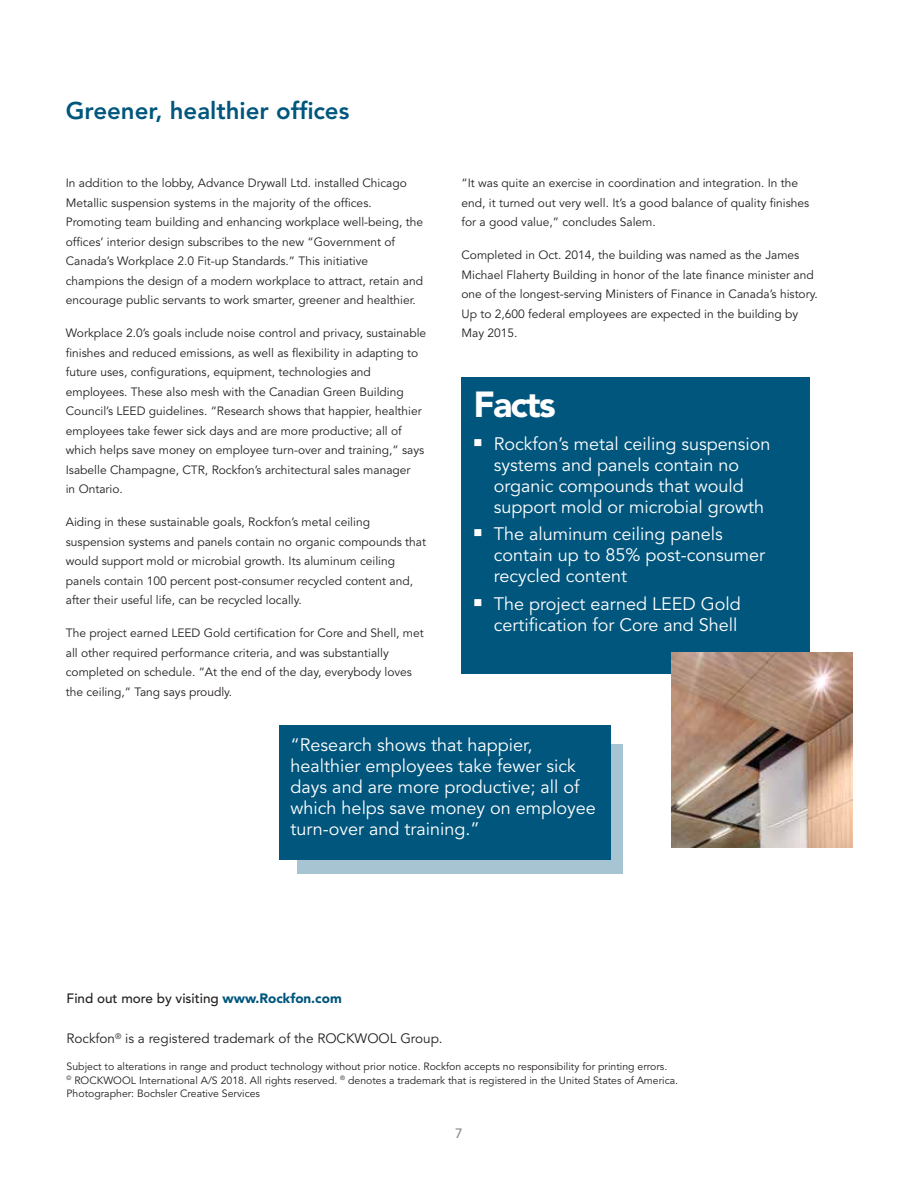
<style>
.page{position:relative;width:918px;height:1188px;background:#fff}
.page>*{position:absolute;margin:0;border:0;box-sizing:border-box;transform-origin:0 0}
.Callout_boxes_big_ti{font:900 36px "Avenir";letter-spacing:-.05em;color:#fff}
.Headlines{font:800 24px "Avenir";color:#00567d}
.New_Brand_Callout_12{font:18px/21px "Avenir";color:#fff}
.New_Brand_Back_Cover{font:13.5px "Avenir";color:#231f20}
.New_Brand_Intro_Copy{font:500 13.5px "Avenir";color:#231f20}
.t1{font:500 13.5px "Avenir";color:#8a8b8f}
.Body_Copy{font:12px/19.5px "Avenir";color:#231f20}
.New_Brand_Back_Cover-2{font:10.5px/13.5px "Avenir";color:#231f20}
.s1{font-weight:900;color:#00567d}
</style>
<div class="page">
<div style="left:462px;top:377px;width:348px;height:297px;background:#00567d"></div>
<div style="left:297px;top:744px;width:325px;height:130px;background:#a6c4d1"></div>
<div style="left:279px;top:725px;width:331px;height:135px;background:#00567d"></div>
<img style="left:672px;top:652px;width:180px;height:195px">
<p class="Headlines" style="left:66px;top:96px;width:285px">Greener, healthier offices</p>
<p class="Body_Copy" style="left:66px;top:174px;width:359px">In addition to the lobby, Advance Drywall Ltd. installed Chicago Metallic suspension systems in the majority of the offices.<br>Promoting team building and enhancing workplace well-being, the offices’ interior design subscribes to the new “Government of Canada’s Workplace 2.0 Fit-up Standards.” This initiative champions the design of a modern workplace to attract, retain and encourage public servants to work smarter, greener and healthier.</p>
<p class="Body_Copy" style="left:66px;top:324px;width:362px">Workplace 2.0’s goals include noise control and privacy, sustainable finishes and reduced emissions, as well as flexibility in adapting to future uses, configurations, equipment, technologies and employees. These also mesh with the Canadian Green Building Council’s LEED guidelines. “Research shows that happier, healthier employees take fewer sick days and are more productive; all of which helps save money on employee turn-over and training,” says Isabelle Champagne, CTR, Rockfon’s architectural sales manager<br>in Ontario.</p>
<p class="Body_Copy" style="left:66px;top:513px;width:362px">Aiding in these sustainable goals, Rockfon’s metal ceiling suspension systems and panels contain no organic compounds that would support mold or microbial growth. Its aluminum ceiling panels contain 100 percent post-consumer recycled content and, after their useful life, can be recycled locally.</p>
<p class="Body_Copy" style="left:66px;top:624px;width:359px">The project earned LEED Gold certification for Core and Shell, met all other required performance criteria, and was substantially completed on schedule. “At the end of the day, everybody loves the ceiling,” Tang says proudly.</p>
<p class="Body_Copy" style="left:462px;top:174px;width:349px">“It was quite an exercise in coordination and integration. In the end, it turned out very well. It’s a good balance of quality finishes for a good value,” concludes Salem.</p>
<p class="Body_Copy" style="left:462px;top:246px;width:358px">Completed in Oct. 2014, the building was named as the James Michael Flaherty Building in honor of the late finance minister and one of the longest-serving Ministers of Finance in Canada’s history.<br>Up to 2,600 federal employees are expected in the building by May 2015.</p>
<p class="Callout_boxes_big_ti" style="left:474px;top:382px;width:84px">Facts</p>
<p class="New_Brand_Callout_12" style="left:494px;top:433px;width:278px;text-indent:-20px">■ Rockfon’s metal ceiling suspension systems and panels contain no organic compounds that would support mold or microbial growth</p>
<p class="New_Brand_Callout_12" style="left:494px;top:524px;width:273px;text-indent:-20px">■ The aluminum ceiling panels contain up to 85% post-consumer recycled content</p>
<p class="New_Brand_Callout_12" style="left:474px;top:594px;width:269px;text-align:right">■ The project earned LEED Gold certification for Core and Shell</p>
<p class="New_Brand_Callout_12" style="left:291px;top:734px;width:307px">“Research shows that happier, healthier employees take fewer sick days and are more productive; all of which helps save money on employee turn-over and training.”</p>
<p class="New_Brand_Intro_Copy" style="left:67px;top:991px;width:277px">Find out more by visiting <span class="s1">www.Rockfon.com</span></p>
<p class="New_Brand_Back_Cover" style="left:67px;top:1031px;width:378px">Rockfon<sup>®</sup> is a registered trademark of the ROCKWOOL Group.</p>
<p class="New_Brand_Back_Cover-2" style="left:67px;top:1060px;width:613px">Subject to alterations in range and product technology without prior notice. Rockfon accepts no responsibility for printing errors.<br><sup>©</sup> ROCKWOOL International A/S 2018. All rights reserved. <sup>®</sup> denotes a trademark that is registered in the United States of America.<br>Photographer: Bochsler Creative Services</p>
<p class="t1" style="left:455px;top:1126px;width:9px">7</p>
</div>
